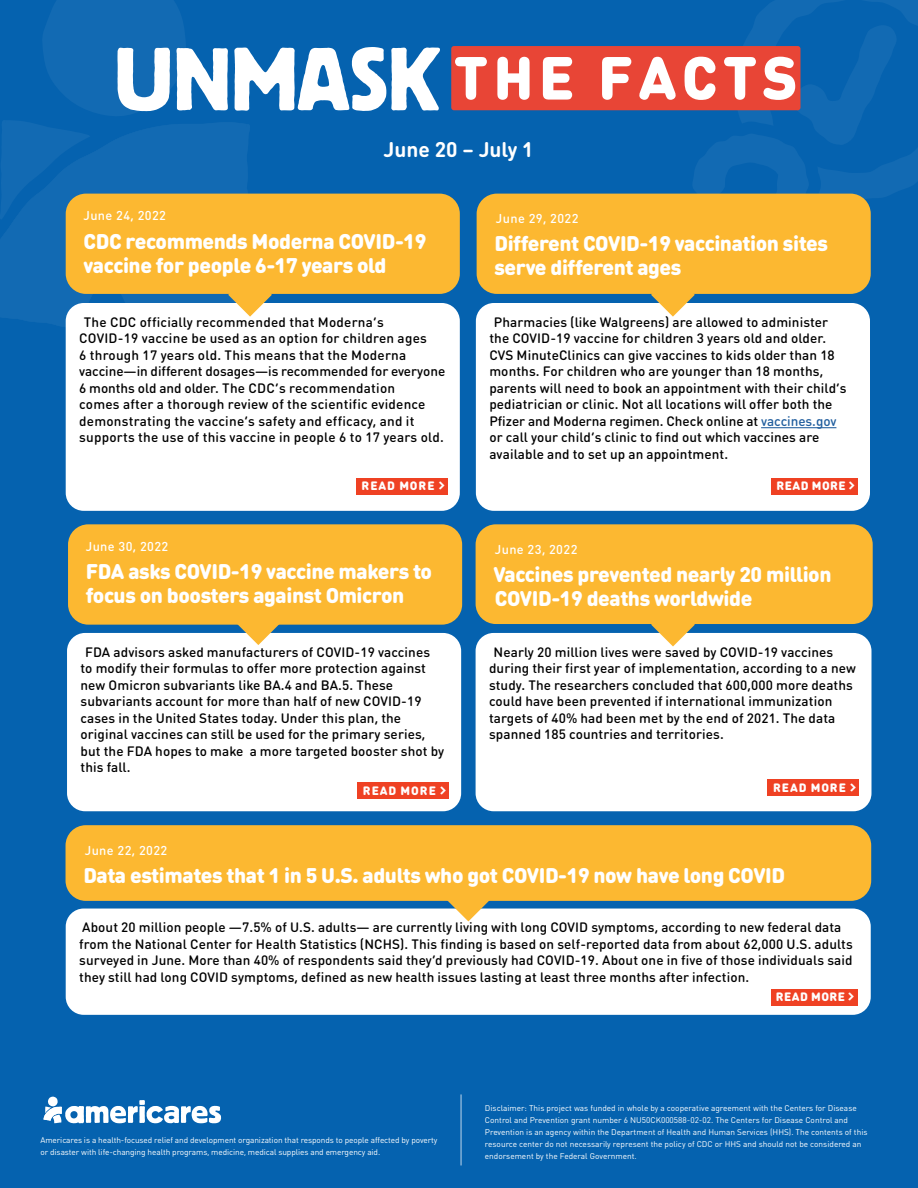
<style>
.page{position:relative;width:918px;height:1188px;background:#0562af}
.page>*{position:absolute;margin:0;border:0;box-sizing:border-box;transform-origin:0 0}
.t1{font:900 21px/24px "DIN Round OT";letter-spacing:-.02em;color:#fff}
.t2{font:700 21px "DIN Round Pro";color:#fff}
.t3{font:500 13.5px/16.5px "DIN Round Pro";letter-spacing:.01em;color:#000}
.t4{font:500 12.75px "DIN Round Pro";letter-spacing:.03em;color:#fff}
.t5{font:900 12px "DIN Round OT";letter-spacing:.08em;color:#fff}
.t6{font:900 12px "DIN Round OT";letter-spacing:.04em;color:#fff}
.t7{font:8.25px/12px "DIN Round Pro";color:#fff}
.s1{color:#215e9e}
</style>
<div class="page">
<hr style="left:460px;top:1094px;width:2px;height:71px;background:#82b0d7">
<svg style="left:0;top:122px;width:250px;height:209px;fill:#126ab3"></svg>
<svg style="left:0;top:0;width:228px;height:220px"></svg>
<svg style="left:234px;top:47px;width:206px;height:64px"></svg>
<div style="left:451px;top:46px;width:349px;height:64px;background:#e84536;border-radius:3px"></div>
<svg style="left:455px;top:57px;width:32px;height:43px"></svg>
<svg style="left:497px;top:57px;width:33px;height:43px"></svg>
<svg style="left:543px;top:57px;width:29px;height:43px"></svg>
<svg style="left:602px;top:57px;width:29px;height:43px"></svg>
<svg style="left:44px;top:1097px;width:177px;height:26px"></svg>
<div style="left:66px;top:909px;width:805px;height:106px;background:#fff;border-radius:18px"></div>
<div style="left:771px;top:989px;width:86px;height:17px;background:#ef4123"></div>
<div style="left:67px;top:633px;width:394px;height:178px;background:#fff;border-radius:18px"></div>
<div style="left:358px;top:782px;width:91px;height:17px;background:#ef4123"></div>
<svg style="left:236px;top:625px;width:44px;height:20px"></svg>
<div style="left:476px;top:303px;width:394px;height:208px;background:#fff;border-radius:18px"></div>
<hr style="left:761px;top:427px;width:75px;height:1px;background:#215e9e">
<div style="left:772px;top:478px;width:86px;height:16px;background:#ef4123"></div>
<div style="left:66px;top:303px;width:394px;height:208px;background:#fff;border-radius:18px"></div>
<div style="left:357px;top:478px;width:91px;height:16px;background:#ef4123"></div>
<svg style="left:113px;top:294px;width:159px;height:23px"></svg>
<div style="left:66px;top:194px;width:394px;height:100px;background:#fcb831;border-radius:20px"></div>
<svg style="left:639px;top:0;width:279px;height:317px"></svg>
<div style="left:477px;top:194px;width:394px;height:100px;background:#fcb831;border-radius:20px"></div>
<div style="left:68px;top:524px;width:394px;height:101px;background:#fcb831;border-radius:20px"></div>
<div style="left:476px;top:633px;width:396px;height:178px;background:#fff;border-radius:18px"></div>
<div style="left:768px;top:779px;width:91px;height:17px;background:#ef4123"></div>
<svg style="left:651px;top:624px;width:44px;height:22px"></svg>
<div style="left:476px;top:524px;width:397px;height:100px;background:#fcb831;border-radius:20px"></div>
<svg style="left:447px;top:901px;width:43px;height:20px"></svg>
<div style="left:66px;top:825px;width:805px;height:76px;background:#fcb831;border-radius:20px"></div>
<h1 class="t2" style="left:384px;top:134px;width:152px">June 20 – July 1</h1>
<p class="t4" style="left:84px;top:207px;width:84px">June 24, 2022</p>
<h1 class="t1" style="left:84px;top:229px;width:344px">CDC recommends Moderna COVID-19 vaccine for people 6-17 years old</h1>
<p class="t3" style="left:79px;top:313px;width:368px;text-indent:4px">The CDC officially recommended that Moderna’s COVID-19 vaccine be used as an option for children ages<br>6 through 17 years old. This means that the Moderna vaccine—in different dosages—is recommended for everyone 6 months old and older. The CDC’s recommendation<br>comes after a thorough review of the scientific evidence demonstrating the vaccine’s safety and efficacy, and it supports the use of this vaccine in people 6 to 17 years old.</p>
<p class="t5" style="left:362px;top:478px;width:74px">READ MORE</p>
<p class="t4" style="left:86px;top:538px;width:84px">June 30, 2022</p>
<h1 class="t1" style="left:86px;top:559px;width:348px">FDA asks COVID-19 vaccine makers to focus on boosters against Omicron</h1>
<p class="t3" style="left:81px;top:643px;width:365px;text-indent:4px">FDA advisors asked manufacturers of COVID-19 vaccines to modify their formulas to offer more protection against new Omicron subvariants like BA.4 and BA.5. These subvariants account for more than half of new COVID-19 cases in the United States today. Under this plan, the original vaccines can still be used for the primary series, but the FDA hopes to make a more targeted booster shot by this fall.</p>
<p class="t5" style="left:363px;top:782px;width:74px">READ MORE</p>
<p class="t4" style="left:496px;top:210px;width:84px">June 29, 2022</p>
<h1 class="t1" style="left:494px;top:232px;width:335px">Different COVID-19 vaccination sites serve different ages</h1>
<p class="t3" style="left:489px;top:313px;width:359px;text-indent:4px">Pharmacies (like Walgreens) are allowed to administer the COVID-19 vaccine for children 3 years old and older.<br>CVS MinuteClinics can give vaccines to kids older than 18 months. For children who are younger than 18 months, parents will need to book an appointment with their child’s pediatrician or clinic. Not all locations will offer both the Pfizer and Moderna regimen. Check online at <span class="s1">vaccines.gov </span>or call your child’s clinic to find out which vaccines are available and to set up an appointment.</p>
<p class="t6" style="left:777px;top:478px;width:71px">READ MORE</p>
<p class="t4" style="left:495px;top:540px;width:84px">June 23, 2022</p>
<h1 class="t1" style="left:493px;top:562px;width:340px">Vaccines prevented nearly 20 million<br>COVID-19 deaths worldwide</h1>
<p class="t3" style="left:489px;top:643px;width:369px;text-indent:4px">Nearly 20 million lives were saved by COVID-19 vaccines during their first year of implementation, according to a new study. The researchers concluded that 600,000 more deaths could have been prevented if international immunization targets of 40% had been met by the end of 2021. The data spanned 185 countries and territories.</p>
<p class="t5" style="left:773px;top:779px;width:74px">READ MORE</p>
<p class="t4" style="left:85px;top:841px;width:84px">June 22, 2022</p>
<h1 class="t1" style="left:83px;top:863px;width:703px">Data estimates that 1 in 5 U.S. adults who got COVID-19 now have long COVID</h1>
<p class="t3" style="left:79px;top:919px;width:775px">About 20 million people —7.5% of U.S. adults— are currently living with long COVID symptoms, according to new federal data from the National Center for Health Statistics (NCHS). This finding is based on self-reported data from about 62,000 U.S. adults surveyed in June. More than 40% of respondents said they’d previously had COVID-19. About one in five of those individuals said they still had long COVID symptoms, defined as new health issues lasting at least three months after infection.</p>
<p class="t6" style="left:776px;top:989px;width:71px">READ MORE</p>
<p class="t7" style="left:41px;top:1134px;width:399px">Americares is a health-focused relief and development organization that responds to people affected by poverty or disaster with life-changing health programs, medicine, medical supplies and emergency aid.</p>
<p class="t7" style="left:485px;top:1102px;width:384px">Disclaimer: This project was funded in whole by a cooperative agreement with the Centers for Disease Control and Prevention grant number 6 NU50CK000588-02-02. The Centers for Disease Control and Prevention is an agency within the Department of Health and Human Services (HHS). The contents of this resource center do not necessarily represent the policy of CDC or HHS and should not be considered an endorsement by the Federal Government.</p>
</div>
